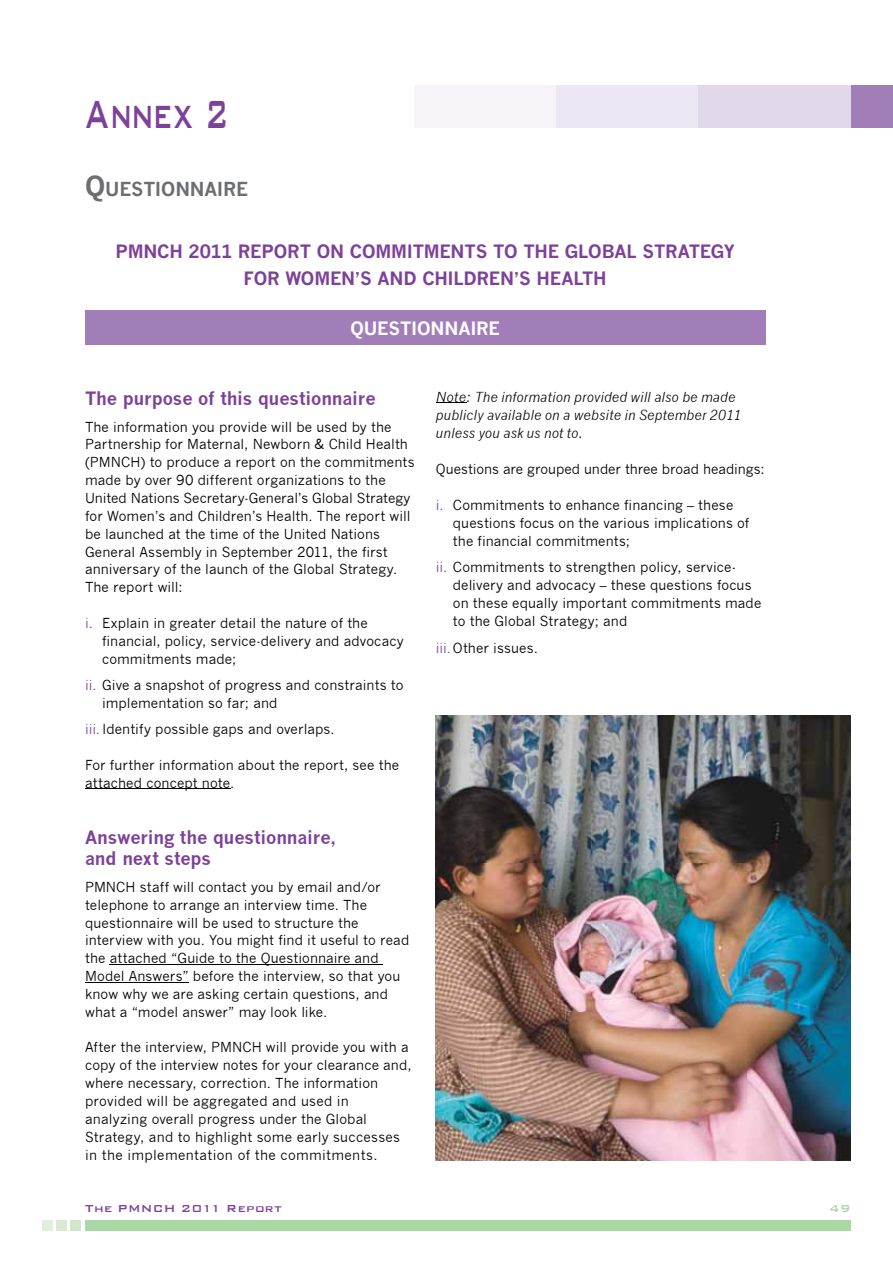
<style>
.page{position:relative;width:893px;height:1263px;background:#fff}
.page>*{position:absolute;margin:0;border:0;box-sizing:border-box;transform-origin:0 0}
.t1{font:500 52.5px "Bank Gothic";color:#7d4199;scale:.59 1}
.t2{font:700 18.9px "News Gothic";letter-spacing:-.01em;color:#6d6e71}
.t3{font:700 18px/27px "News Gothic";letter-spacing:-.015em;color:#7d4199;text-align:center}
.t4{font:700 18px/21px "News Gothic";letter-spacing:-.005em;color:#7d4199}
.t5{font:700 18px "News Gothic";letter-spacing:-.01em;color:#fff}
.t6{font:13.5px/17.9px "News Gothic";letter-spacing:.005em;color:#000}
.t7{font:italic 13.5px/18px "News Gothic";letter-spacing:.005em;color:#000}
.t8{font:500 13.5px "Bank Gothic";letter-spacing:.02em;color:#7d4199}
.t9{font:500 13.5px "Bank Gothic";color:#aad7a5}
.s1{font-size:27px}
.s2{color:#7d4199}
</style>
<div class="page">
<div style="left:850px;top:85px;width:43px;height:43px;background:#a27eb9"></div>
<div style="left:698px;top:85px;width:152px;height:43px;background:#e2d8eb"></div>
<div style="left:556px;top:85px;width:142px;height:43px;background:#ede7f3"></div>
<div style="left:415px;top:85px;width:141px;height:43px;background:#f6f4f9"></div>
<div style="left:85px;top:1220px;width:765px;height:11px;background:#aad7a5"></div>
<svg style="left:42px;top:1220px;width:25px;height:11px"></svg>
<div style="left:70px;top:1220px;width:11px;height:11px;background:#cfe7cb"></div>
<hr style="left:85px;top:788px;width:145px;height:1px;background:#000">
<hr style="left:110px;top:964px;width:273px;height:1px;background:#000">
<hr style="left:85px;top:982px;width:104px;height:1px;background:#000">
<hr style="left:436px;top:402px;width:31px;height:1px;background:#000">
<img style="left:435px;top:715px;width:415px;height:446px">
<div style="left:85px;top:311px;width:680px;height:34px;background:#a27eb9"></div>
<h1 class="t1" style="left:85px;top:73px;width:246px">Annex 2</h1>
<h2 class="t2" style="left:85px;top:178px;width:165px"><span class="s1">Q</span>UESTIONNAIRE</h2>
<h3 class="t3" style="left:115px;top:238px;width:621px">PMNCH 2011 REPORT ON COMMITMENTS TO THE GLOBAL STRATEGY<br>FOR WOMEN’S AND CHILDREN’S HEALTH</h3>
<h3 class="t5" style="left:350px;top:317px;width:151px">QUESTIONNAIRE</h3>
<h3 class="t4" style="left:85px;top:388px;width:292px">The purpose of this questionnaire</h3>
<p class="t6" style="left:85px;top:418px;width:331px">The information you provide will be used by the Partnership for Maternal, Newborn &amp; Child Health (PMNCH) to produce a report on the commitments made by over 90 different organizations to the United Nations Secretary-General’s Global Strategy for Women’s and Children’s Health. The report will be launched at the time of the United Nations General Assembly in September 2011, the first anniversary of the launch of the Global Strategy.<br>The report will:</p>
<p class="t6" style="left:102px;top:614px;width:303px;text-indent:-17px"><span class="s2">i.</span> Explain in greater detail the nature of the financial, policy, service-delivery and advocacy commitments made;</p>
<p class="t6" style="left:102px;top:676px;width:303px;text-indent:-17px"><span class="s2">ii.</span> Give a snapshot of progress and constraints to implementation so far; and</p>
<p class="t6" style="left:85px;top:720px;width:251px"><span class="s2">iii.</span> Identify possible gaps and overlaps.</p>
<p class="t6" style="left:85px;top:756px;width:316px">For further information about the report, see the attached concept note.</p>
<h3 class="t4" style="left:85px;top:827px;width:252px">Answering the questionnaire, and next steps</h3>
<p class="t6" style="left:85px;top:878px;width:326px">PMNCH staff will contact you by email and/or telephone to arrange an interview time. The questionnaire will be used to structure the interview with you. You might find it useful to read the attached “Guide to the Questionnaire and Model Answers” before the interview, so that you know why we are asking certain questions, and what a “model answer” may look like.</p>
<p class="t6" style="left:85px;top:1039px;width:328px">After the interview, PMNCH will provide you with a copy of the interview notes for your clearance and, where necessary, correction. The information provided will be aggregated and used in analyzing overall progress under the Global Strategy, and to highlight some early successes in the implementation of the commitments.</p>
<p class="t7" style="left:436px;top:388px;width:307px">Note: The information provided will also be made publicly available on a website in September 2011 unless you ask us not to.</p>
<p class="t6" style="left:436px;top:460px;width:330px">Questions are grouped under three broad headings:</p>
<p class="t6" style="left:453px;top:496px;width:298px;text-indent:-17px"><span class="s2">i.</span> Commitments to enhance financing – these questions focus on the various implications of the financial commitments;</p>
<p class="t6" style="left:453px;top:558px;width:310px;text-indent:-17px"><span class="s2">ii.</span> Commitments to strengthen policy, service&shy;delivery and advocacy – these questions focus on these equally important commitments made to the Global Strategy; and</p>
<p class="t6" style="left:436px;top:639px;width:104px"><span class="s2">iii.</span> Other issues.</p>
<p class="t8" style="left:85px;top:1198px;width:199px">The PMNCH 2011 Report</p>
<p class="t9" style="left:829px;top:1198px;width:23px">49</p>
</div>
